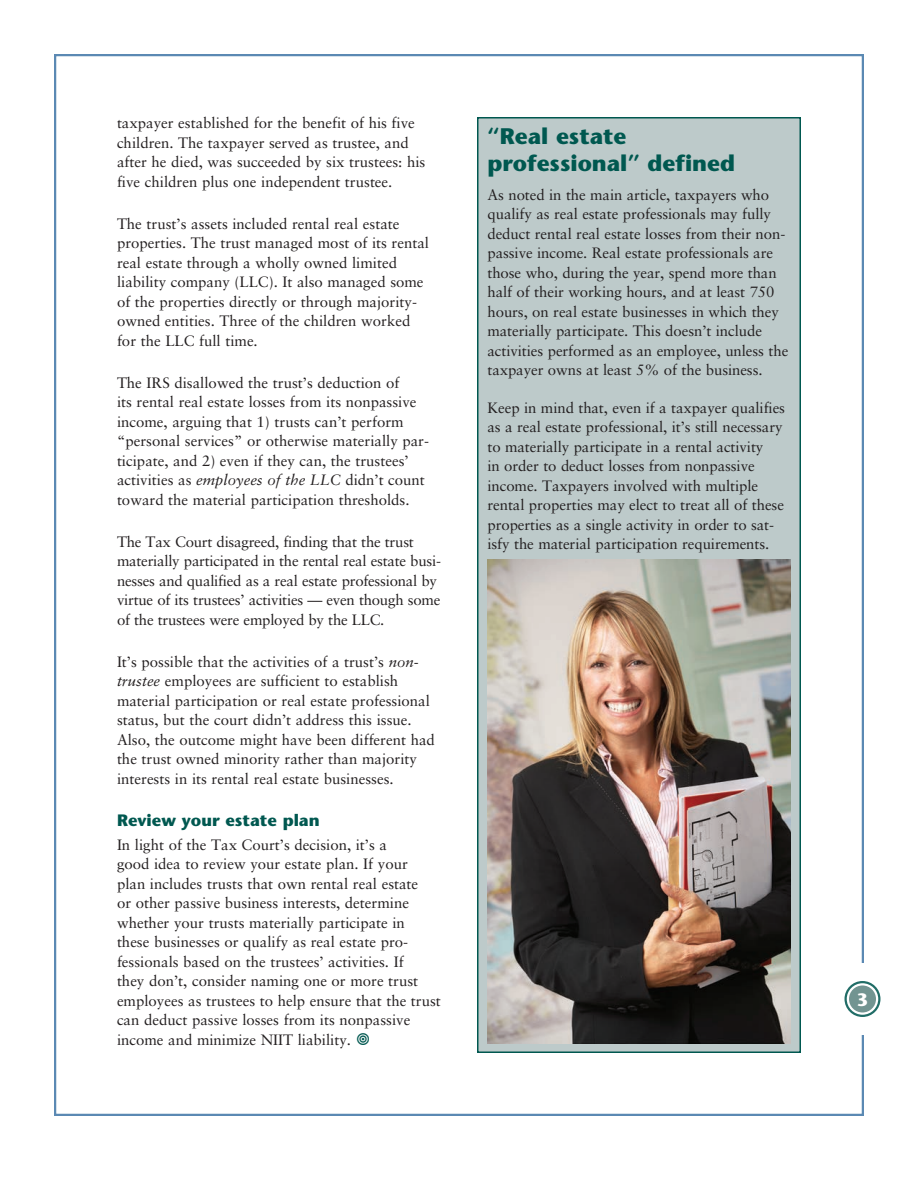
<style>
.page{position:relative;width:918px;height:1188px;background:#fff}
.page>*{position:absolute;margin:0;border:0;box-sizing:border-box;transform-origin:0 0}
.t1{font:700 22.5px/27px "Stone Sans Std";color:#005850}
.t2{font:700 18px "Stone Sans Std";color:#fff}
.t3{font:700 16.5px "Stone Sans Std";color:#005850}
.t4{font:15px/19.5px "Sabon LT Std";color:#231f20}
.s1{font-style:italic}
</style>
<div class="page">
<svg style="left:846px;top:982px;width:33px;height:34px"></svg>
<div style="left:844px;top:981px;width:36px;height:36px;border:2px solid #216d67;border-radius:50%"></div>
<div style="left:849px;top:986px;width:27px;height:26px;background:#729491;border-radius:50%"></div>
<div style="left:478px;top:118px;width:322px;height:934px;background:#bdcaca"></div>
<div style="left:477px;top:117px;width:324px;height:936px;border:2px solid #005850"></div>
<img style="left:488px;top:559px;width:302px;height:484px">
<p class="t4" style="left:117px;top:113px;width:310px">taxpayer established for the benefit of his five children. The taxpayer served as trustee, and after he died, was succeeded by six trustees: his five children plus one independent trustee.</p>
<p class="t4" style="left:117px;top:214px;width:314px">The trust’s assets included rental real estate properties. The trust managed most of its rental real estate through a wholly owned limited liability company (LLC). It also managed some of the properties directly or through majority&shy;owned entities. Three of the children worked for the LLC full time.</p>
<p class="t4" style="left:117px;top:373px;width:314px">The IRS disallowed the trust’s deduction of<br>its rental real estate losses from its nonpassive income, arguing that 1) trusts can’t perform “personal services” or otherwise materially par&shy;ticipate, and 2) even if they can, the trustees’ activities as <span class="s1">employees of the LLC</span> didn’t count toward the material participation thresholds.</p>
<p class="t4" style="left:117px;top:532px;width:326px">The Tax Court disagreed, finding that the trust materially participated in the rental real estate busi&shy;nesses and qualified as a real estate professional by virtue of its trustees’ activities — even though some of the trustees were employed by the LLC.</p>
<p class="t4" style="left:117px;top:652px;width:319px">It’s possible that the activities of a trust’s <span class="s1">non&shy;trustee</span> employees are sufficient to establish material participation or real estate professional status, but the court didn’t address this issue.<br>Also, the outcome might have been different had the trust owned minority rather than majority interests in its rental real estate businesses.</p>
<p class="t3" style="left:117px;top:810px;width:204px">Review your estate plan</p>
<p class="t4" style="left:117px;top:835px;width:325px">In light of the Tax Court’s decision, it’s a<br>good idea to review your estate plan. If your<br>plan includes trusts that own rental real estate<br>or other passive business interests, determine whether your trusts materially participate in these businesses or qualify as real estate pro&shy;fessionals based on the trustees’ activities. If<br>they don’t, consider naming one or more trust employees as trustees to help ensure that the trust can deduct passive losses from its nonpassive income and minimize NIIT liability.</p>
<h1 class="t1" style="left:488px;top:123px;width:249px">“Real estate professional” defined</h1>
<p class="t4" style="left:488px;top:184px;width:302px">As noted in the main article, taxpayers who qualify as real estate professionals may fully deduct rental real estate losses from their non&shy;passive income. Real estate professionals are those who, during the year, spend more than half of their working hours, and at least 750 hours, on real estate businesses in which they materially participate. This doesn’t include activities performed as an employee, unless the taxpayer owns at least 5% of the business.</p>
<p class="t4" style="left:488px;top:397px;width:299px">Keep in mind that, even if a taxpayer qualifies as a real estate professional, it’s still necessary to materially participate in a rental activity<br>in order to deduct losses from nonpassive income. Taxpayers involved with multiple rental properties may elect to treat all of these properties as a single activity in order to sat&shy;isfy the material participation requirements.</p>
<p class="t2" style="left:857px;top:989px;width:13px">3</p>
</div>
